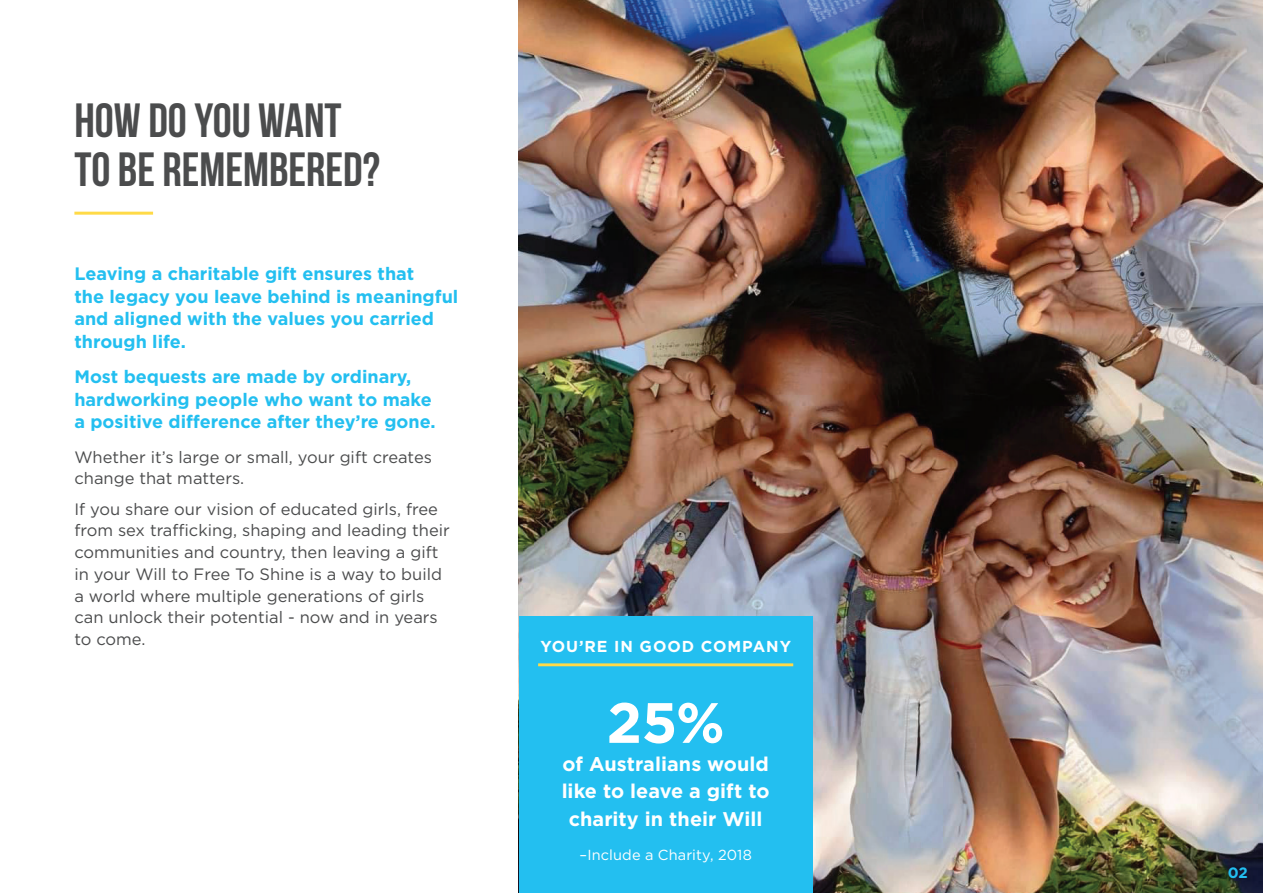
<style>
.page{position:relative;width:1263px;height:893px;background:#fff}
.page>*{position:absolute;margin:0;border:0;box-sizing:border-box;transform-origin:0 0}
.t1{font:700 56.7px "Gotham";color:#fff}
.t2{font:700 48px/49.5px "Bebas Neue";color:#4b4c4d}
.t3{font:700 19.8px/27.8px "Gotham";color:#fff;text-align:center}
.t4{font:700 18px/22.5px "Gotham";color:#23bff0}
.t5{font:16.5px/21.8px "Gotham";color:#4b4c4d}
.t6{font:700 15.9px "Gotham";letter-spacing:.06em;color:#fff}
.t7{font:700 15px "Gotham";color:#23bff0}
.t8{font:14.55px "Gotham";letter-spacing:.01em;color:#fff}
</style>
<div class="page">
<hr style="left:74px;top:212px;width:79px;height:3px;background:#ffda47">
<img style="left:519px;top:0;width:744px;height:893px">
<div style="left:519px;top:616px;width:293px;height:277px;background:#23bff0"></div>
<hr style="left:538px;top:663px;width:255px;height:3px;background:#ffda47">
<h2 class="t2" style="left:74px;top:95px;width:307px">HOW DO YOU WANT<br>TO BE REMEMBERED?</h2>
<p class="t4" style="left:74px;top:263px;width:385px">Leaving a charitable gift ensures that<br>the legacy you leave behind is meaningful and aligned with the values you carried through life.</p>
<p class="t4" style="left:74px;top:365px;width:363px">Most bequests are made by ordinary, hardworking people who want to make a positive difference after they’re gone.</p>
<p class="t5" style="left:74px;top:446px;width:359px">Whether it’s large or small, your gift creates change that matters.</p>
<p class="t5" style="left:74px;top:498px;width:377px">If you share our vision of educated girls, free from sex trafficking, shaping and leading their communities and country, then leaving a gift in your Will to Free To Shine is a way to build a world where multiple generations of girls can unlock their potential - now and in years to come.</p>
<p class="t6" style="left:540px;top:636px;width:252px">YOU’RE IN GOOD COMPANY</p>
<h1 class="t1" style="left:607px;top:685px;width:120px">25%</h1>
<p class="t3" style="left:562px;top:750px;width:209px">of Australians would like to leave a gift to charity in their Will</p>
<p class="t8" style="left:579px;top:846px;width:174px">–Include a Charity, 2018</p>
<p class="t7" style="left:1228px;top:863px;width:22px">02</p>
</div>
